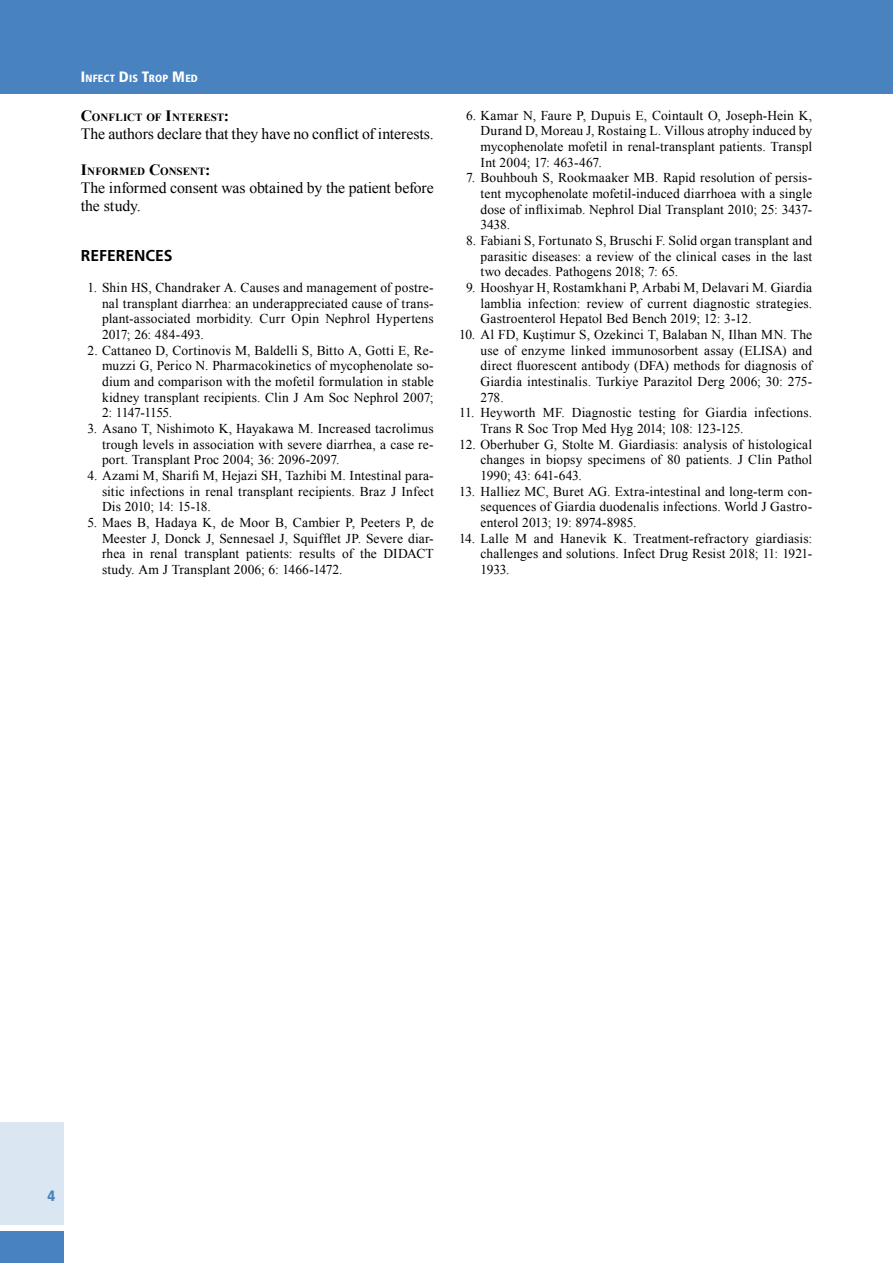
<style>
.page{position:relative;width:893px;height:1263px;background:#fff}
.page>*{position:absolute;margin:0;border:0;box-sizing:border-box;transform-origin:0 0}
.t1{font:15.75px/18px "Times New Roman";letter-spacing:-.01em;color:#000}
.t2{font:700 15.75px "Frutiger";color:#000}
.t3{font:900 condensed 15px "Frutiger";color:#4882bf}
.t4{font:13.5px/15.6px "Times New Roman";letter-spacing:.01em;color:#000;text-align:justify}
.t5{font:700 10.95px "Times New Roman";letter-spacing:.005em;color:#000}
.t6{font:900 condensed 10.5px "Frutiger";letter-spacing:.015em;color:#fff}
.s1{font-size:15px}
.s2{font-size:15.75px}
</style>
<div class="page">
<div style="left:0;top:0;width:893px;height:94px;background:#4882bf"></div>
<div style="left:0;top:1123px;width:64px;height:102px;background:#dae6f2"></div>
<div style="left:0;top:1231px;width:64px;height:32px;background:#4882bf"></div>
<p class="t6" style="left:81px;top:72px;width:118px"><span class="s1">I</span>NFECT <span class="s1">D</span>IS <span class="s1">T</span>ROP <span class="s1">M</span>ED</p>
<p class="t5" style="left:81px;top:110px;width:150px"><span class="s2">C</span>ONFLICT OF <span class="s2">I</span>NTEREST<span class="s2">:</span></p>
<p class="t1" style="left:81px;top:125px;width:354px">The authors declare that they have no conflict of interests.</p>
<p class="t5" style="left:81px;top:164px;width:131px"><span class="s2">I</span>NFORMED <span class="s2">C</span>ONSENT<span class="s2">:</span></p>
<p class="t1" style="left:81px;top:179px;width:354px">The informed consent was obtained by the patient before the study.</p>
<p class="t2" style="left:81px;top:246px;width:93px">REFERENCES</p>
<p class="t4" style="left:102px;top:279px;width:333px;text-indent:-15px">1. Shin HS, Chandraker A. Causes and management of postre&shy;nal transplant diarrhea: an underappreciated cause of trans&shy;plant-associated morbidity. Curr Opin Nephrol Hypertens 2017; 26: 484-493.</p>
<p class="t4" style="left:102px;top:342px;width:333px;text-indent:-15px">2. Cattaneo D, Cortinovis M, Baldelli S, Bitto A, Gotti E, Re&shy;muzzi G, Perico N. Pharmacokinetics of mycophenolate so&shy;dium and comparison with the mofetil formulation in stable kidney transplant recipients. Clin J Am Soc Nephrol 2007; 2: 1147-1155.</p>
<p class="t4" style="left:102px;top:420px;width:333px;text-indent:-15px">3. Asano T, Nishimoto K, Hayakawa M. Increased tacrolimus trough levels in association with severe diarrhea, a case re&shy;port. Transplant Proc 2004; 36: 2096-2097.</p>
<p class="t4" style="left:102px;top:467px;width:333px;text-indent:-15px">4. Azami M, Sharifi M, Hejazi SH, Tazhibi M. Intestinal para&shy;sitic infections in renal transplant recipients. Braz J Infect Dis 2010; 14: 15-18.</p>
<p class="t4" style="left:102px;top:514px;width:333px;text-indent:-15px">5. Maes B, Hadaya K, de Moor B, Cambier P, Peeters P, de Meester J, Donck J, Sennesael J, Squifflet JP. Severe diar&shy;rhea in renal transplant patients: results of the DIDACT study. Am J Transplant 2006; 6: 1466-1472.</p>
<p class="t4" style="left:480px;top:107px;width:333px;text-indent:-15px">6. Kamar N, Faure P, Dupuis E, Cointault O, Joseph-Hein K, Durand D, Moreau J, Rostaing L. Villous atrophy induced by mycophenolate mofetil in renal-transplant patients. Transpl Int 2004; 17: 463-467.</p>
<p class="t4" style="left:480px;top:170px;width:333px;text-indent:-15px">7. Bouhbouh S, Rookmaaker MB. Rapid resolution of persis&shy;tent mycophenolate mofetil-induced diarrhoea with a single dose of infliximab. Nephrol Dial Transplant 2010; 25: 3437- 3438.</p>
<p class="t4" style="left:480px;top:232px;width:333px;text-indent:-15px">8. Fabiani S, Fortunato S, Bruschi F. Solid organ transplant and parasitic diseases: a review of the clinical cases in the last two decades. Pathogens 2018; 7: 65.</p>
<p class="t4" style="left:480px;top:279px;width:333px;text-indent:-15px">9. Hooshyar H, Rostamkhani P, Arbabi M, Delavari M. Giardia lamblia infection: review of current diagnostic strategies.<br>Gastroenterol Hepatol Bed Bench 2019; 12: 3-12.</p>
<p class="t4" style="left:480px;top:326px;width:333px;text-indent:-21px">10. Al FD, Kuştimur S, Ozekinci T, Balaban N, Ilhan MN. The use of enzyme linked immunosorbent assay (ELISA) and direct fluorescent antibody (DFA) methods for diagnosis of Giardia intestinalis. Turkiye Parazitol Derg 2006; 30: 275- 278.</p>
<p class="t4" style="left:480px;top:405px;width:333px;text-indent:-21px">11. Heyworth MF. Diagnostic testing for Giardia infections.<br>Trans R Soc Trop Med Hyg 2014; 108: 123-125.</p>
<p class="t4" style="left:480px;top:436px;width:333px;text-indent:-21px">12. Oberhuber G, Stolte M. Giardiasis: analysis of histological changes in biopsy specimens of 80 patients. J Clin Pathol 1990; 43: 641-643.</p>
<p class="t4" style="left:480px;top:483px;width:333px;text-indent:-21px">13. Halliez MC, Buret AG. Extra-intestinal and long-term con&shy;sequences of Giardia duodenalis infections. World J Gastro&shy;enterol 2013; 19: 8974-8985.</p>
<p class="t4" style="left:480px;top:530px;width:333px;text-indent:-21px">14. Lalle M and Hanevik K. Treatment-refractory giardiasis: challenges and solutions. Infect Drug Resist 2018; 11: 1921- 1933.</p>
<p class="t3" style="left:47px;top:1187px;width:9px">4</p>
</div>
